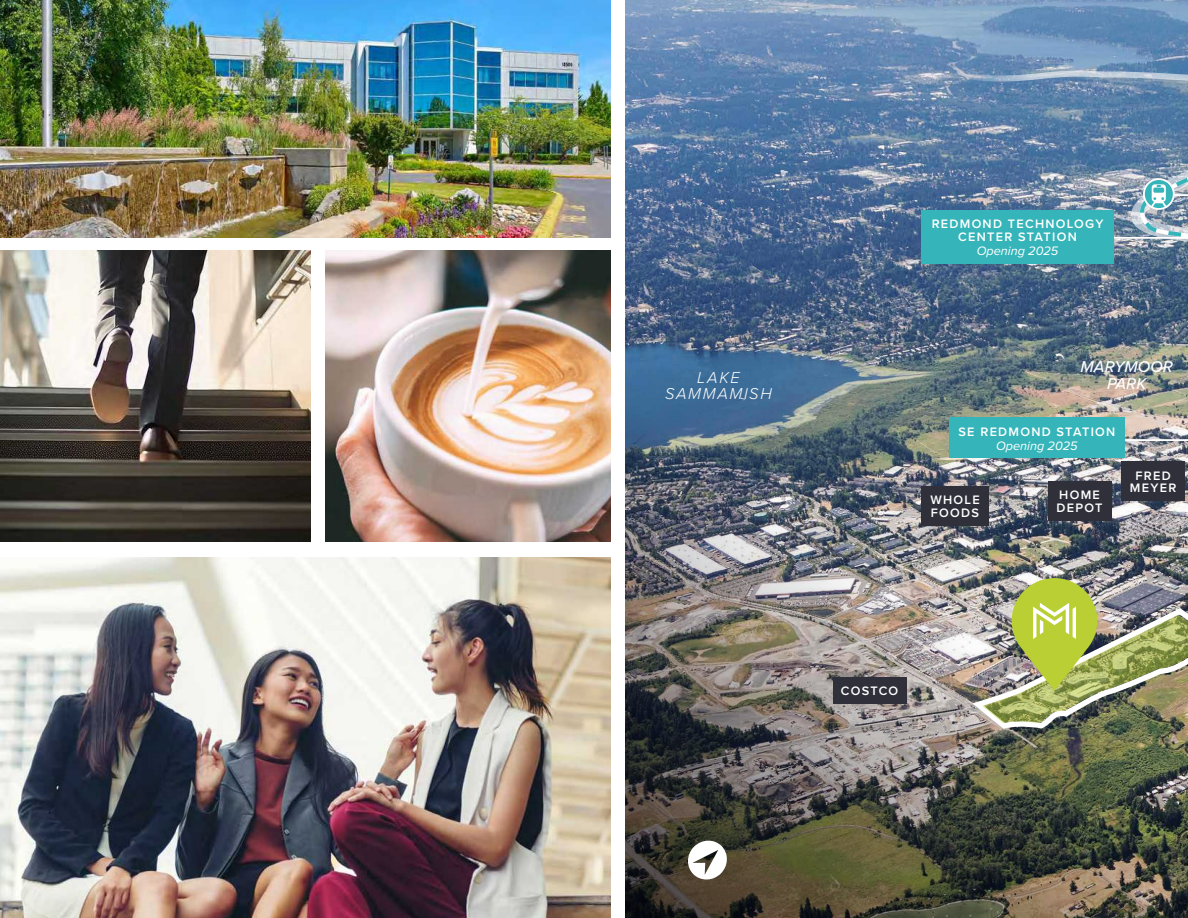
<style>
.page{position:relative;width:1188px;height:918px;background:#fff}
.page>*{position:absolute;margin:0;border:0;box-sizing:border-box;transform-origin:0 0}
.t1{font:italic 300 16.35px/16.4px "Proxima Nova";letter-spacing:.1em;color:#fff;text-align:center}
.t2{font:italic 500 16.2px/17px "Proxima Nova";color:#fff;text-align:center}
.t3{font:600 12.75px/12.8px "Proxima Nova";letter-spacing:.1em;color:#fff}
.t4{font:italic 12.75px "Proxima Nova";color:#fff}
</style>
<div class="page">
<img style="left:626px;top:0;width:562px;height:367px">
<img style="left:626px;top:367px;width:562px;height:551px">
<div style="left:833px;top:677px;width:73px;height:27px;background:#2f303a"></div>
<div style="left:921px;top:486px;width:68px;height:40px;background:#2f303a"></div>
<img style="left:967px;top:578px;width:221px;height:155px">
<svg style="left:686px;top:839px;width:43px;height:43px"></svg>
<div style="left:922px;top:210px;width:192px;height:53px;background:#35b5b9"></div>
<img style="left:0;top:0;width:611px;height:238px">
<img style="left:0;top:558px;width:611px;height:360px">
<img style="left:0;top:250px;width:310px;height:292px">
<img style="left:325px;top:250px;width:286px;height:292px">
<img style="left:947px;top:47px;width:241px;height:505px">
<p class="t1" style="left:665px;top:368px;width:108px">LAKE<br>SAMMAMISH</p>
<p class="t3" style="left:932px;top:217px;width:173px;text-align:center">REDMOND TECHNOLOGY<br>CENTER STATION</p>
<p class="t4" style="left:977px;top:242px;width:83px">Opening 2025</p>
<p class="t2" style="left:1081px;top:358px;width:94px">MARYMOOR<br>PARK</p>
<p class="t3" style="left:959px;top:425px;width:158px">SE REDMOND STATION</p>
<p class="t4" style="left:996px;top:436px;width:83px">Opening 2025</p>
<p class="t3" style="left:930px;top:493px;width:51px">WHOLE<br>FOODS</p>
<p class="t3" style="left:1057px;top:488px;width:47px">HOME<br>DEPOT</p>
<p class="t3" style="left:1130px;top:469px;width:48px;text-align:center">FRED<br>MEYER</p>
<p class="t3" style="left:841px;top:684px;width:59px">COSTCO</p>
</div>
